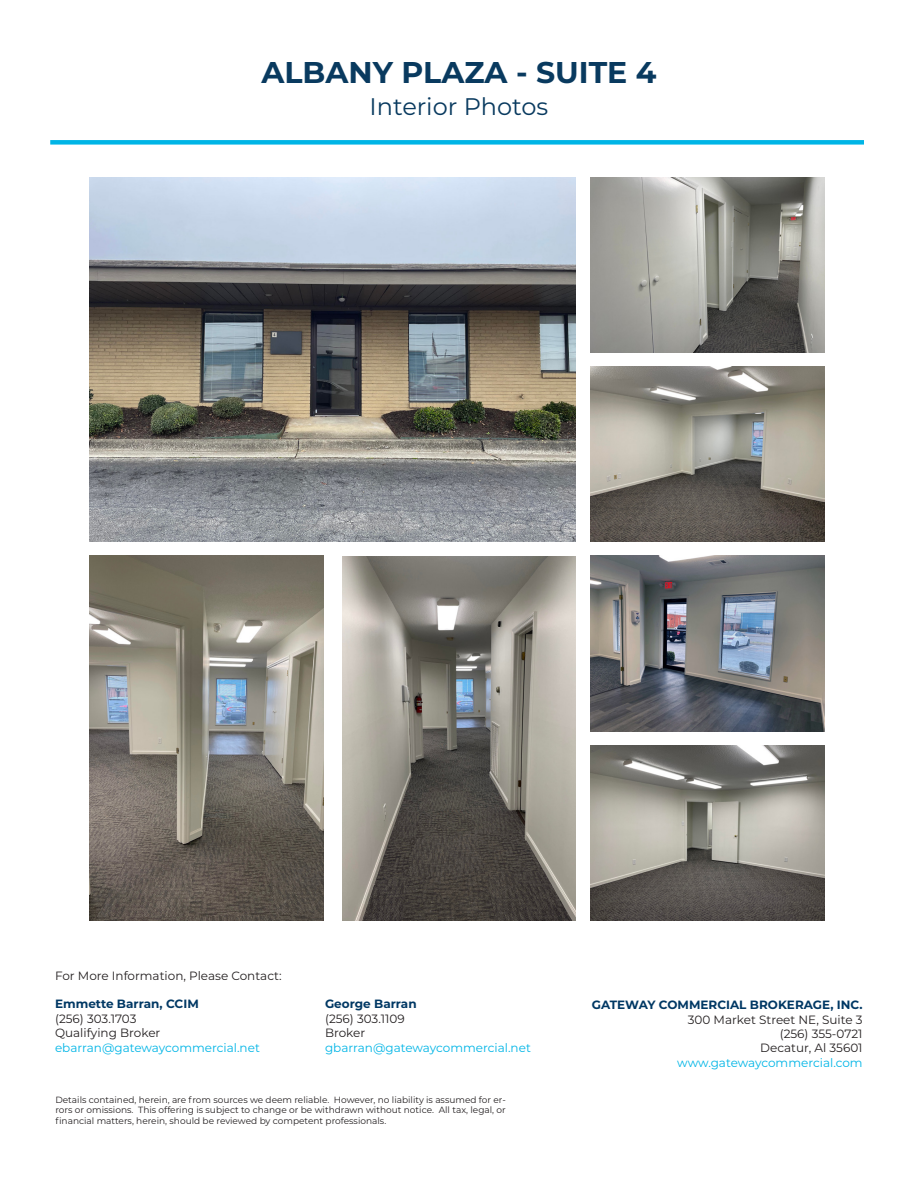
<style>
.page{position:relative;width:918px;height:1188px;background:#fff}
.page>*{position:absolute;margin:0;border:0;box-sizing:border-box;transform-origin:0 0}
.t1{font:700 30px "Montserrat";color:#093a5f}
.t2{font:24px "Montserrat";color:#093a5f}
.t3{font:12px/14.4px "Montserrat";color:#231f20;text-align:right}
.t4{font:12px "Montserrat";color:#00b5e6}
.t5{font:700 12px "Montserrat";color:#003864}
.t6{font:9px/10.8px "Montserrat";color:#231f20;text-align:justify}
</style>
<div class="page">
<div style="left:50px;top:140px;width:814px;height:5px;background:#00b5e6"></div>
<img style="left:90px;top:556px;width:234px;height:364px">
<img style="left:90px;top:177px;width:486px;height:365px">
<img style="left:591px;top:367px;width:234px;height:175px">
<img style="left:591px;top:745px;width:234px;height:176px">
<img style="left:591px;top:556px;width:234px;height:175px">
<img style="left:591px;top:177px;width:234px;height:175px">
<img style="left:342px;top:556px;width:234px;height:365px">
<p class="t1" style="left:261px;top:51px;width:397px">ALBANY PLAZA - SUITE 4</p>
<p class="t2" style="left:370px;top:90px;width:180px">Interior Photos</p>
<h3 class="t3" style="left:55px;top:968px;width:228px">For More Information, Please Contact:</h3>
<h3 class="t5" style="left:55px;top:996px;width:145px">Emmette Barran, CCIM</h3>
<h3 class="t5" style="left:325px;top:996px;width:93px">George Barran</h3>
<h3 class="t3" style="left:55px;top:1011px;width:83px">(256) 303.1703</h3>
<h3 class="t3" style="left:325px;top:1011px;width:81px">(256) 303.1109</h3>
<h3 class="t3" style="left:55px;top:1025px;width:107px">Qualifying Broker</h3>
<h3 class="t3" style="left:325px;top:1025px;width:42px">Broker</h3>
<h3 class="t4" style="left:55px;top:1039px;width:206px">ebarran@gatewaycommercial.net</h3>
<h3 class="t4" style="left:325px;top:1039px;width:207px">gbarran@gatewaycommercial.net</h3>
<p class="t6" style="left:55px;top:1094px;width:452px">Details contained, herein, are from sources we deem reliable. However, no liability is assumed for er&shy;rors or omissions. This offering is subject to change or be withdrawn without notice. All tax, legal, or financial matters, herein, should be reviewed by competent professionals.</p>
<h3 class="t5" style="left:592px;top:996px;width:272px">GATEWAY COMMERCIAL BROKERAGE, INC.</h3>
<h3 class="t3" style="left:688px;top:1012px;width:176px">300 Market Street NE, Suite 3 (256) 355-0721<br>Decatur, Al 35601</h3>
<h3 class="t4" style="left:677px;top:1054px;width:187px">www.gatewaycommercial.com</h3>
</div>
